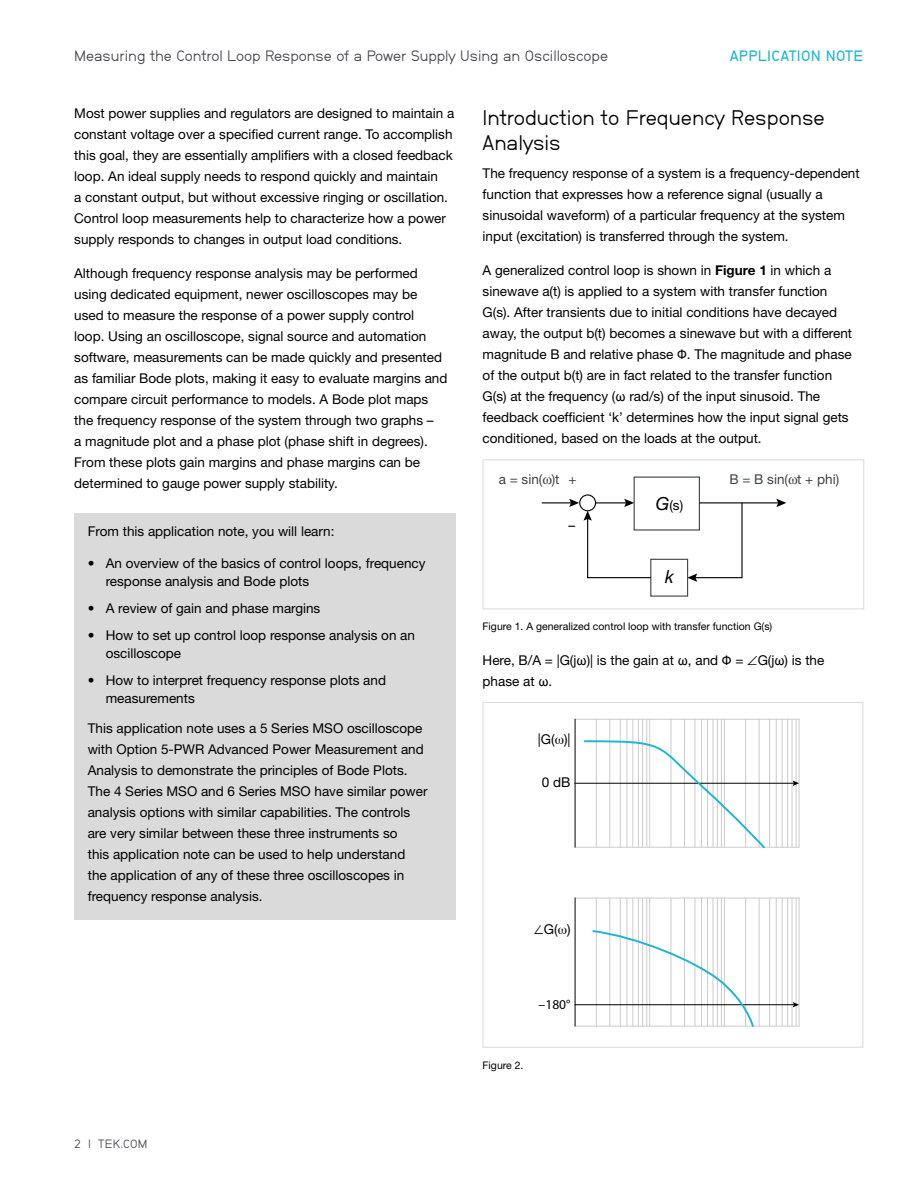
<style>
.page{position:relative;width:918px;height:1188px;background:#fff}
.page>*{position:absolute;margin:0;border:0;box-sizing:border-box;transform-origin:0 0}
.t1{font:21px/25.2px "Neubau Grotesk Nor";color:#000}
.t2{font:italic 18px "Helvetica Neue LT Std";color:#000}
.t3{font:15px "Neubau Grotesk Nor";color:#45444b}
.t4{font:15px "Neubau Grotesk Hal";letter-spacing:.02em;color:#1cb5d8}
.t5{font:13.5px/21px "Helvetica Neue LT Std";color:#000}
.t6{font:13.5px "Helvetica Neue LT Std";color:#3e434a}
.t7{font:13.5px "Myriad Pro";color:#000}
.t8{font:12px "Neubau Grotesk Nor";letter-spacing:.015em;color:#45444b}
.t9{font:10.5px "Helvetica Neue LT Std";color:#000}
.s1{font-weight:700}
.s2{font-family:"Helvetica"}
.s3{font-style:italic;font-size:18px}
</style>
<div class="page">
<div style="left:74px;top:513px;width:382px;height:407px;background:#dadada"></div>
<div style="left:634px;top:477px;width:66px;height:54px;border:1px solid #3e434a"></div>
<div style="left:650px;top:559px;width:38px;height:38px;border:1px solid #3e434a"></div>
<hr style="left:699px;top:502px;width:81px;height:1px;background:#000">
<svg style="left:776px;top:499px;width:10px;height:8px"></svg>
<hr style="left:542px;top:502px;width:30px;height:1px;background:#000">
<svg style="left:687px;top:502px;width:56px;height:80px"></svg>
<svg style="left:569px;top:499px;width:83px;height:80px"></svg>
<div style="left:580px;top:495px;width:16px;height:16px;background:#fff;border-radius:50%"></div>
<div style="left:579px;top:494px;width:17px;height:17px;border:1px solid #000;border-radius:50%"></div>
<div style="left:483px;top:459px;width:381px;height:150px;border:1px solid #dadada"></div>
<hr style="left:575px;top:719px;width:224px;height:1px;background:#ccc">
<hr style="left:575px;top:847px;width:224px;height:1px;background:#ccc">
<hr style="left:596px;top:719px;width:1px;height:128px;background:#ccc">
<hr style="left:610px;top:719px;width:1px;height:128px;background:#ccc">
<hr style="left:620px;top:719px;width:1px;height:128px;background:#ccc">
<hr style="left:627px;top:719px;width:1px;height:128px;background:#ccc">
<hr style="left:633px;top:719px;width:1px;height:128px;background:#ccc">
<hr style="left:638px;top:719px;width:1px;height:128px;background:#ccc">
<hr style="left:642px;top:719px;width:1px;height:128px;background:#ccc">
<hr style="left:647px;top:719px;width:1px;height:128px;background:#ccc">
<hr style="left:649px;top:719px;width:1px;height:128px;background:#ccc">
<hr style="left:671px;top:719px;width:1px;height:128px;background:#ccc">
<hr style="left:684px;top:719px;width:1px;height:128px;background:#ccc">
<hr style="left:695px;top:719px;width:1px;height:128px;background:#ccc">
<hr style="left:701px;top:719px;width:1px;height:128px;background:#ccc">
<hr style="left:707px;top:719px;width:1px;height:128px;background:#ccc">
<hr style="left:713px;top:719px;width:1px;height:128px;background:#ccc">
<hr style="left:717px;top:719px;width:1px;height:128px;background:#ccc">
<hr style="left:721px;top:719px;width:1px;height:128px;background:#ccc">
<hr style="left:724px;top:719px;width:1px;height:128px;background:#ccc">
<hr style="left:745px;top:719px;width:1px;height:128px;background:#ccc">
<hr style="left:759px;top:719px;width:1px;height:128px;background:#ccc">
<hr style="left:769px;top:719px;width:1px;height:128px;background:#ccc">
<hr style="left:776px;top:719px;width:1px;height:128px;background:#ccc">
<hr style="left:782px;top:719px;width:1px;height:128px;background:#ccc">
<hr style="left:787px;top:719px;width:1px;height:128px;background:#ccc">
<hr style="left:792px;top:719px;width:1px;height:128px;background:#ccc">
<hr style="left:796px;top:719px;width:1px;height:128px;background:#ccc">
<hr style="left:799px;top:719px;width:1px;height:128px;background:#ccc">
<hr style="left:575px;top:783px;width:220px;height:1px;background:#000">
<svg style="left:793px;top:781px;width:6px;height:5px"></svg>
<hr style="left:575px;top:719px;width:1px;height:128px;background:#000">
<hr style="left:575px;top:898px;width:224px;height:1px;background:#ccc">
<hr style="left:575px;top:1026px;width:224px;height:1px;background:#ccc">
<hr style="left:596px;top:898px;width:1px;height:128px;background:#ccc">
<hr style="left:610px;top:898px;width:1px;height:128px;background:#ccc">
<hr style="left:620px;top:898px;width:1px;height:128px;background:#ccc">
<hr style="left:627px;top:898px;width:1px;height:128px;background:#ccc">
<hr style="left:633px;top:898px;width:1px;height:128px;background:#ccc">
<hr style="left:638px;top:898px;width:1px;height:128px;background:#ccc">
<hr style="left:642px;top:898px;width:1px;height:128px;background:#ccc">
<hr style="left:647px;top:898px;width:1px;height:128px;background:#ccc">
<hr style="left:649px;top:898px;width:1px;height:128px;background:#ccc">
<hr style="left:671px;top:898px;width:1px;height:128px;background:#ccc">
<hr style="left:684px;top:898px;width:1px;height:128px;background:#ccc">
<hr style="left:695px;top:898px;width:1px;height:128px;background:#ccc">
<hr style="left:701px;top:898px;width:1px;height:128px;background:#ccc">
<hr style="left:707px;top:898px;width:1px;height:128px;background:#ccc">
<hr style="left:713px;top:898px;width:1px;height:128px;background:#ccc">
<hr style="left:717px;top:898px;width:1px;height:128px;background:#ccc">
<hr style="left:721px;top:898px;width:1px;height:128px;background:#ccc">
<hr style="left:724px;top:898px;width:1px;height:128px;background:#ccc">
<hr style="left:745px;top:898px;width:1px;height:128px;background:#ccc">
<hr style="left:759px;top:898px;width:1px;height:128px;background:#ccc">
<hr style="left:769px;top:898px;width:1px;height:128px;background:#ccc">
<hr style="left:776px;top:898px;width:1px;height:128px;background:#ccc">
<hr style="left:782px;top:898px;width:1px;height:128px;background:#ccc">
<hr style="left:787px;top:898px;width:1px;height:128px;background:#ccc">
<hr style="left:792px;top:898px;width:1px;height:128px;background:#ccc">
<hr style="left:796px;top:898px;width:1px;height:128px;background:#ccc">
<hr style="left:799px;top:898px;width:1px;height:128px;background:#ccc">
<hr style="left:575px;top:898px;width:1px;height:128px;background:#000">
<hr style="left:575px;top:1004px;width:220px;height:1px;background:#000">
<svg style="left:793px;top:1002px;width:6px;height:5px"></svg>
<svg style="left:583px;top:739px;width:183px;height:110px"></svg>
<svg style="left:591px;top:929px;width:164px;height:98px"></svg>
<div style="left:483px;top:702px;width:380px;height:346px;border:1px solid #dadada"></div>
<p class="t3" style="left:74px;top:47px;width:535px">Measuring the Control Loop Response of a Power Supply Using an Oscilloscope</p>
<p class="t4" style="left:730px;top:46px;width:135px">APPLICATION NOTE</p>
<p class="t5" style="left:74px;top:102px;width:382px">Most power supplies and regulators are designed to maintain a constant voltage over a specified current range. To accomplish this goal, they are essentially amplifiers with a closed feedback loop. An ideal supply needs to respond quickly and maintain<br>a constant output, but without excessive ringing or oscillation.<br>Control loop measurements help to characterize how a power supply responds to changes in output load conditions.</p>
<p class="t5" style="left:74px;top:263px;width:375px">Although frequency response analysis may be performed using dedicated equipment, newer oscilloscopes may be used to measure the response of a power supply control loop. Using an oscilloscope, signal source and automation software, measurements can be made quickly and presented as familiar Bode plots, making it easy to evaluate margins and compare circuit performance to models. A Bode plot maps the frequency response of the system through two graphs –<br>a magnitude plot and a phase plot (phase shift in degrees).<br>From these plots gain margins and phase margins can be determined to gauge power supply stability.</p>
<p class="t5" style="left:88px;top:521px;width:248px">From this application note, you will learn:</p>
<p class="t5" style="left:106px;top:554px;width:321px;line-height:18px;text-indent:-18px">• An overview of the basics of control loops, frequency response analysis and Bode plots</p>
<p class="t5" style="left:88px;top:597px;width:234px">• A review of gain and phase margins</p>
<p class="t5" style="left:106px;top:626px;width:311px;line-height:18px;text-indent:-18px">• How to set up control loop response analysis on an oscilloscope</p>
<p class="t5" style="left:106px;top:671px;width:282px;line-height:18px;text-indent:-18px">• How to interpret frequency response plots and measurements</p>
<p class="t5" style="left:88px;top:717px;width:341px">This application note uses a 5 Series MSO oscilloscope with Option 5-PWR Advanced Power Measurement and Analysis to demonstrate the principles of Bode Plots.<br>The 4 Series MSO and 6 Series MSO have similar power analysis options with similar capabilities. The controls are very similar between these three instruments so<br>this application note can be used to help understand the application of any of these three oscilloscopes in frequency response analysis.</p>
<p class="t8" style="left:74px;top:1137px;width:75px">2 | TEK.COM</p>
<h1 class="t1" style="left:483px;top:105px;width:344px">Introduction to Frequency Response<br>Analysis</h1>
<p class="t5" style="left:483px;top:162px;width:379px">The frequency response of a system is a frequency-dependent function that expresses how a reference signal (usually a sinusoidal waveform) of a particular frequency at the system input (excitation) is transferred through the system.</p>
<p class="t5" style="left:483px;top:260px;width:371px">A generalized control loop is shown in <span class="s1">Figure 1</span> in which a sinewave a(t) is applied to a system with transfer function G(s). After transients due to initial conditions have decayed away, the output b(t) becomes a sinewave but with a different magnitude B and relative phase <span class="s2">Φ</span>. The magnitude and phase of the output b(t) are in fact related to the transfer function G(s) at the frequency (<span class="s2">ω</span> rad/s) of the input sinusoid. The feedback coefficient ‘k’ determines how the input signal gets conditioned, based on the loads at the output.</p>
<p class="t6" style="left:499px;top:471px;width:79px">a = sin( )t +</p>
<p class="t6" style="left:729px;top:471px;width:111px">B = B sin( t + phi)</p>
<p class="t5" style="left:569px;top:514px;width:8px">–</p>
<p class="t5" style="left:656px;top:494px;width:29px"><span class="s3">G</span>(s)</p>
<h2 class="t2" style="left:665px;top:566px;width:10px">k</h2>
<p class="t9" style="left:483px;top:620px;width:291px">Figure 1. A generalized control loop with transfer function G(s)</p>
<p class="t5" style="left:483px;top:649px;width:343px">Here, B/A = |G(j<span class="s2">ω</span>)| is the gain at <span class="s2">ω</span>, and <span class="s2">Φ</span> = ∠G(j<span class="s2">ω</span>) is the phase at <span class="s2">ω</span>.</p>
<p class="t5" style="left:538px;top:729px;width:34px">|G( )|</p>
<p class="t5" style="left:542px;top:772px;width:30px">0 dB</p>
<p class="t5" style="left:534px;top:919px;width:38px">∠G( )</p>
<p class="t7" style="left:539px;top:996px;width:33px">–180°</p>
<p class="t9" style="left:483px;top:1059px;width:42px">Figure 2.</p>
</div>
